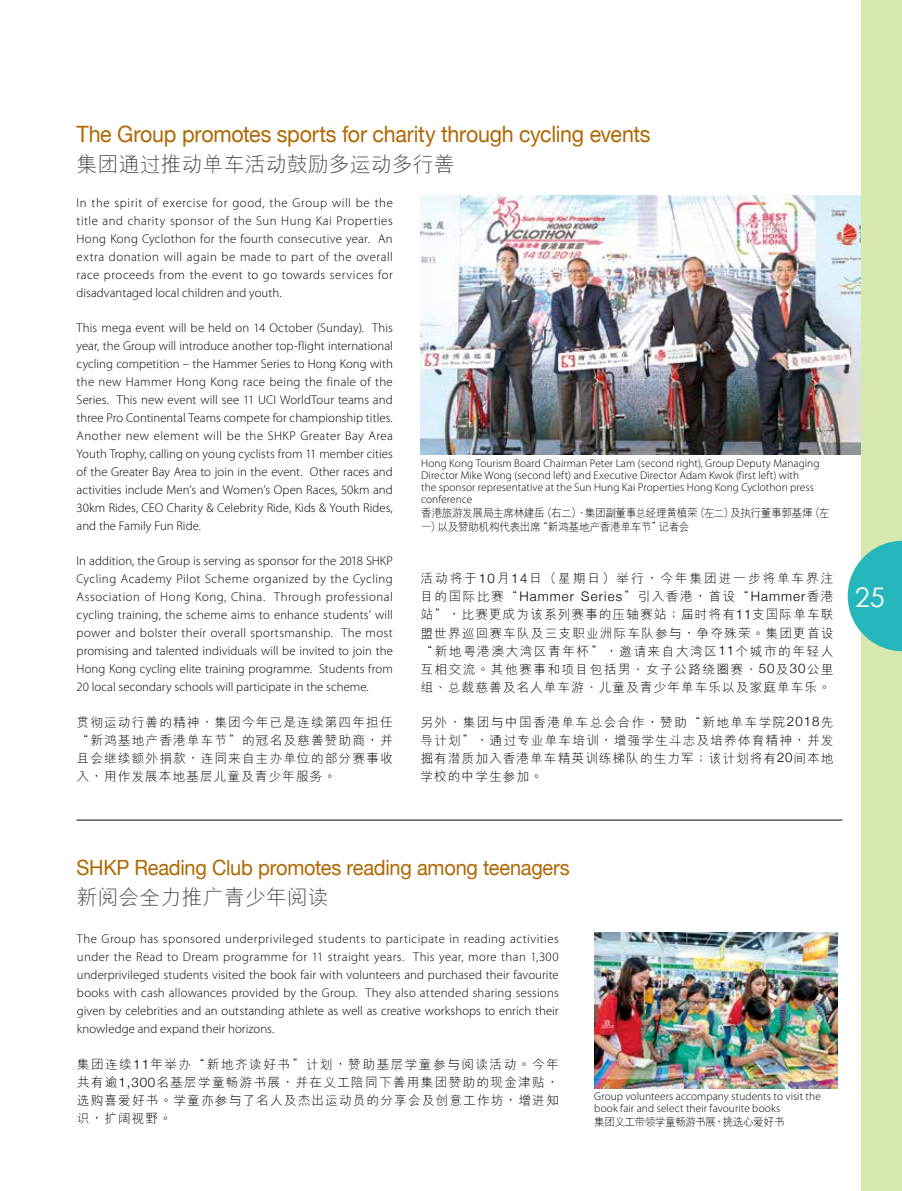
<style>
.page{position:relative;width:902px;height:1191px;background:#fff}
.page>*{position:absolute;margin:0;border:0;box-sizing:border-box;transform-origin:0 0}
.t1{font:27px "Century Gothic";color:#fff}
.t2{font:22.5px "Helvetica Neue";letter-spacing:-.015em;color:#af6700;scale:.95 1}
.t3{font:21px "Helvetica Neue";letter-spacing:-.01em;color:#af6700;scale:.95 1}
.t4{font:300 21px "M Hei HKS";color:#494645}
.t5{font:300 12.75px/18px "Myriad Pro";letter-spacing:.005em;color:#000;text-align:justify}
.t6{font:300 12.75px/18px "M Hei HKS";letter-spacing:.08em;color:#000;text-align:justify}
.t7{font:300 11.25px/12px "Myriad Pro";letter-spacing:.01em;color:#000}
.t8{font:300 11.25px/14.2px "M Hei HKS";letter-spacing:-.04em;color:#000;scale:.95 1}
.s1{font-family:"Helvetica Neue";font-size:13.2px}
</style>
<div class="page">
<img style="left:594px;top:932px;width:243px;height:156px">
<img style="left:420px;top:196px;width:441px;height:259px">
<hr style="left:77px;top:820px;width:765px;height:1px;background:#000">
<div style="left:861px;top:0;width:40px;height:1191px;background:#d7e8af"></div>
<svg style="left:847px;top:541px;width:54px;height:110px"></svg>
<h2 class="t2" style="left:77px;top:117px;width:605px">The Group promotes sports for charity through cycling events</h2>
<h3 class="t4" style="left:77px;top:150px;width:379px">集團通過推動單車活動鼓勵多運動多行善</h3>
<p class="t5" style="left:77px;top:193px;width:318px">In the spirit of exercise for good, the Group will be the title and charity sponsor of the Sun Hung Kai Properties Hong Kong Cyclothon for the fourth consecutive year. An extra donation will again be made to part of the overall race proceeds from the event to go towards services for disadvantaged local children and youth.</p>
<p class="t5" style="left:77px;top:318px;width:318px">This mega event will be held on 14 October (Sunday). This year, the Group will introduce another top-flight international cycling competition – the Hammer Series to Hong Kong with the new Hammer Hong Kong race being the finale of the Series. This new event will see 11 UCI WorldTour teams and three Pro Continental Teams compete for championship titles.<br>Another new element will be the SHKP Greater Bay Area Youth Trophy, calling on young cyclists from 11 member cities of the Greater Bay Area to join in the event. Other races and activities include Men’s and Women’s Open Races, 50km and 30km Rides, CEO Charity &amp; Celebrity Ride, Kids &amp; Youth Rides, and the Family Fun Ride.</p>
<p class="t5" style="left:77px;top:551px;width:318px">In addition, the Group is serving as sponsor for the 2018 SHKP Cycling Academy Pilot Scheme organized by the Cycling Association of Hong Kong, China. Through professional cycling training, the scheme aims to enhance students’ will power and bolster their overall sportsmanship. The most promising and talented individuals will be invited to join the Hong Kong cycling elite training programme. Students from 20 local secondary schools will participate in the scheme.</p>
<p class="t6" style="left:77px;top:712px;width:317px">貫徹運動行善的精神，集團今年已是連續第四年擔任“新鴻基地產香港單車節”的冠名及慈善贊助商，並且會繼續額外捐款，連同來自主辦單位的部分賽事收入，用作發展本地基層兒童及青少年服務。</p>
<p class="t7" style="left:421px;top:457px;width:400px">Hong Kong Tourism Board Chairman Peter Lam (second right), Group Deputy Managing Director Mike Wong (second left) and Executive Director Adam Kwok (first left) with<br>the sponsor representative at the Sun Hung Kai Properties Hong Kong Cyclothon press conference</p>
<p class="t8" style="left:421px;top:505px;width:431px">香港旅遊發展局主席林建岳（右二）、集團副董事總經理黃植榮（左二）及執行董事郭基煇（左一）以及贊助機構代表出席“新鴻基地產香港單車節”記者會</p>
<p class="t6" style="left:420px;top:569px;width:414px">活動將於<span class="s1">10</span>月<span class="s1">14</span>日（星期日）舉行，今年集團進一步將單車界注目的國際比賽“<span class="s1">Hammer Series</span>”引入香港，首設“<span class="s1">Hammer</span>香港站”，比賽更成為該系列賽事的壓軸賽站；屆時將有<span class="s1">11</span>支國際單車聯盟世界巡回賽車隊及三支職業洲際車隊參與，爭奪殊榮。集團更首設“新地粵港澳大灣區青年杯”，邀請來自大灣區<span class="s1">11</span>個城市的年輕人互相交流。其他賽事和項目包括男、女子公路繞圈賽、<span class="s1">50</span>及<span class="s1">30</span>公里組、總裁慈善及名人單車游、兒童及青少年單車樂以及家庭單車樂。</p>
<p class="t6" style="left:420px;top:712px;width:414px">另外，集團與中國香港單車總會合作，贊助“新地單車學院<span class="s1">2018</span>先導計劃”，通過專業單車培訓，增強學生鬥志及培養體育精神，併發掘有潛質加入香港單車精英訓練梯隊的生力軍；該計劃將有<span class="s1">20</span>間本地學校的中學生參加。</p>
<h1 class="t1" style="left:854px;top:581px;width:31px">25</h1>
<h3 class="t3" style="left:77px;top:852px;width:520px">SHKP Reading Club promotes reading among teenagers</h3>
<h3 class="t4" style="left:77px;top:883px;width:254px">新閱會全力推廣青少年閱讀</h3>
<p class="t5" style="left:77px;top:929px;width:483px">The Group has sponsored underprivileged students to participate in reading activities under the Read to Dream programme for 11 straight years. This year, more than 1,300 underprivileged students visited the book fair with volunteers and purchased their favourite books with cash allowances provided by the Group. They also attended sharing sessions given by celebrities and an outstanding athlete as well as creative workshops to enrich their knowledge and expand their horizons.</p>
<p class="t6" style="left:77px;top:1054px;width:483px">集團連續<span class="s1">11</span>年舉辦“新地齊讀好書”計劃，贊助基層學童參與閱讀活動。今年共有逾<span class="s1">1,300</span>名基層學童暢遊書展，並在義工陪同下善用集團贊助的現金津貼，選購喜愛好書。學童亦參與了名人及傑出運動員的分享會及創意工作坊，增進知識，擴闊視野。</p>
<p class="t7" style="left:594px;top:1090px;width:228px">Group volunteers accompany students to visit the book fair and select their favourite books</p>
<p class="t8" style="left:594px;top:1114px;width:202px">集團義工帶領學童暢遊書展，挑選心愛好書</p>
</div>
